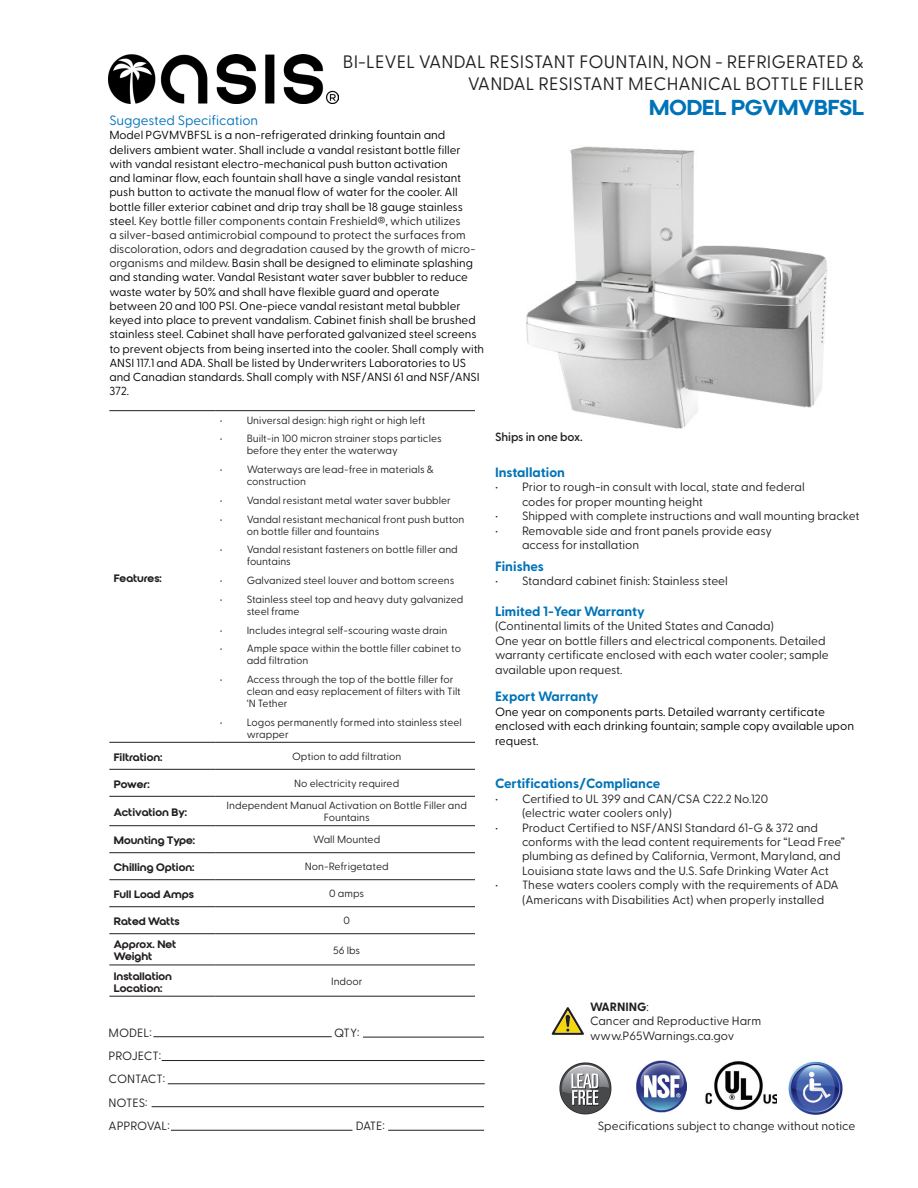
<style>
.page{position:relative;width:918px;height:1188px;background:#fff}
.page>*{position:absolute;margin:0;border:0;box-sizing:border-box;transform-origin:0 0}
.t1{font:21px "Qualy";color:#0073b8}
.t2{font:18px "Greycliff CF";letter-spacing:.01em;color:#231f20}
.t3{font:700 13.5px "Greycliff CF";color:#0073b8}
.t4{font:13.5px "Greycliff CF";color:#0073b8}
.t5{font:12px/14.4px "Greycliff CF";color:#231f20}
.t6{font:12px/14.4px "Greycliff CF";color:#000}
.t7{font:600 12px "Greycliff CF";letter-spacing:-.01em;color:#231f20}
.t8{font:700 12px "Greycliff CF";color:#231f20}
.t9{font:11.7px/14.2px "Greycliff CF";color:#000}
.t10{font:10.5px/12px "Greycliff CF";color:#231f20}
.t11{font:10.5px/12px "Qualy";color:#231f20}
.s1{font-size:11.7px}
.s2{font-size:12px}
.s3{color:#231f20}
.s4{font-weight:400}
</style>
<div class="page">
<img style="left:526px;top:146px;width:302px;height:283px">
<hr style="left:109px;top:410px;width:106px;height:1px;background:#231f20">
<hr style="left:215px;top:410px;width:264px;height:1px;background:#231f20">
<hr style="left:109px;top:742px;width:106px;height:1px;background:#231f20">
<hr style="left:215px;top:742px;width:263px;height:1px;background:#231f20">
<hr style="left:109px;top:769px;width:106px;height:1px;background:#231f20">
<hr style="left:215px;top:769px;width:263px;height:1px;background:#231f20">
<hr style="left:109px;top:796px;width:106px;height:1px;background:#231f20">
<hr style="left:215px;top:796px;width:263px;height:1px;background:#231f20">
<hr style="left:109px;top:825px;width:106px;height:1px;background:#231f20">
<hr style="left:215px;top:825px;width:263px;height:1px;background:#231f20">
<hr style="left:109px;top:852px;width:106px;height:1px;background:#231f20">
<hr style="left:215px;top:852px;width:264px;height:1px;background:#231f20">
<hr style="left:109px;top:879px;width:106px;height:1px;background:#231f20">
<hr style="left:215px;top:879px;width:264px;height:1px;background:#231f20">
<hr style="left:109px;top:906px;width:106px;height:1px;background:#231f20">
<hr style="left:215px;top:906px;width:264px;height:1px;background:#231f20">
<hr style="left:109px;top:933px;width:106px;height:1px;background:#231f20">
<hr style="left:215px;top:933px;width:264px;height:1px;background:#231f20">
<hr style="left:109px;top:965px;width:106px;height:1px;background:#231f20">
<hr style="left:215px;top:965px;width:264px;height:1px;background:#231f20">
<hr style="left:109px;top:996px;width:106px;height:1px;background:#231f20">
<hr style="left:215px;top:996px;width:264px;height:1px;background:#231f20">
<img style="left:108px;top:54px;width:231px;height:49px">
<hr style="left:153px;top:1036px;width:179px;height:1px;background:#231f20">
<hr style="left:168px;top:1084px;width:317px;height:1px;background:#231f20">
<hr style="left:162px;top:1060px;width:322px;height:1px;background:#231f20">
<hr style="left:388px;top:1130px;width:96px;height:1px;background:#231f20">
<hr style="left:171px;top:1130px;width:181px;height:1px;background:#231f20">
<hr style="left:152px;top:1106px;width:332px;height:1px;background:#231f20">
<hr style="left:363px;top:1037px;width:121px;height:1px;background:#231f20">
<svg style="left:551px;top:1007px;width:33px;height:28px"></svg>
<img style="left:636px;top:1061px;width:51px;height:51px">
<img style="left:705px;top:1061px;width:72px;height:50px">
<img style="left:789px;top:1061px;width:53px;height:54px">
<img style="left:559px;top:1062px;width:52px;height:52px">
<div style="left:476px;top:394px;width:8px;height:623px;background:#fff"></div>
<p class="t2" style="left:343px;top:49px;width:523px">BI-LEVEL VANDAL RESISTANT FOUNTAIN, NON - REFRIGERATED &amp;</p>
<p class="t2" style="left:468px;top:70px;width:398px">VANDAL RESISTANT MECHANICAL BOTTLE FILLER</p>
<p class="t1" style="left:649px;top:95px;width:216px">MODEL PGVMVBFSL</p>
<p class="t4" style="left:109px;top:110px;width:150px">Suggested Specification</p>
<p class="t6" style="left:109px;top:127px;width:338px"><span class="s1">Model PGVMVBFSL</span> is a non-refrigerated drinking fountain and</p>
<p class="t9" style="left:109px;top:142px;width:376px"><span class="s2">delivers ambient water</span>. Shall include a vandal resistant bottle filler with vandal resistant electro-mechanical push button activation<br>and laminar flow, each fountain shall have a single vandal resistant push button to activate the manual flow of water for the cooler. All bottle filler exterior cabinet and drip tray shall be 18 gauge stainless steel. <span class="s3">Key bottle filler components contain Freshield®, which utilizes<br>a silver-based antimicrobial compound to protect the surfaces from discoloration, odors and degradation caused by the growth of micro&shy;organisms and mildew.</span> Basin shall be designed to eliminate splashing and standing water. Vandal Resistant water saver bubbler to reduce waste water by 50% and shall have flexible guard and operate between 20 and 100 PSI. One-piece vandal resistant metal bubbler keyed into place to prevent vandalism. Cabinet finish shall be brushed stainless steel. Cabinet shall have perforated galvanized steel screens to prevent objects from being inserted into the cooler. Shall comply with ANSI 117.1 and ADA. Shall be listed by Underwriters Laboratories to US and Canadian standards. Shall comply with NSF/ANSI 61 and NSF/ANSI 372.</p>
<p class="t11" style="left:114px;top:572px;width:49px">Features:</p>
<p class="t10" style="left:220px;top:413px;width:207px">• Universal design: high right or high left</p>
<p class="t10" style="left:247px;top:432px;width:196px;text-indent:-27px">• Built-in 100 micron strainer stops particles before they enter the waterway</p>
<p class="t10" style="left:247px;top:463px;width:189px;text-indent:-27px">• Waterways are lead-free in materials &amp; construction</p>
<p class="t10" style="left:220px;top:493px;width:233px">• Vandal resistant metal water saver bubbler</p>
<p class="t10" style="left:247px;top:512px;width:219px;text-indent:-27px">• Vandal resistant mechanical front push button on bottle filler and fountains</p>
<p class="t10" style="left:247px;top:543px;width:213px;text-indent:-27px">• Vandal resistant fasteners on bottle filler and fountains</p>
<p class="t10" style="left:220px;top:574px;width:236px">• Galvanized steel louver and bottom screens</p>
<p class="t10" style="left:247px;top:592px;width:218px;text-indent:-27px">• Stainless steel top and heavy duty galvanized steel frame</p>
<p class="t10" style="left:220px;top:623px;width:229px">• Includes integral self-scouring waste drain</p>
<p class="t10" style="left:247px;top:642px;width:216px;text-indent:-27px">• Ample space within the bottle filler cabinet to add filtration</p>
<p class="t10" style="left:247px;top:673px;width:216px;text-indent:-27px">• Access through the top of the bottle filler for clean and easy replacement of filters with Tilt ‘N Tether</p>
<p class="t10" style="left:247px;top:715px;width:217px;text-indent:-27px">• Logos permanently formed into stainless steel wrapper</p>
<p class="t11" style="left:114px;top:751px;width:50px">Filtration:</p>
<p class="t10" style="left:292px;top:750px;width:111px">Option to add filtration</p>
<p class="t11" style="left:114px;top:778px;width:37px">Power:</p>
<p class="t10" style="left:294px;top:777px;width:106px">No electricity required</p>
<p class="t11" style="left:114px;top:807px;width:75px">Activation By:</p>
<p class="t10" style="left:227px;top:799px;width:242px">Independent Manual Activation on Bottle Filler and</p>
<p class="t10" style="left:324px;top:811px;width:47px">Fountains</p>
<p class="t11" style="left:114px;top:835px;width:83px">Mounting Type:</p>
<p class="t10" style="left:313px;top:833px;width:68px">Wall Mounted</p>
<p class="t11" style="left:114px;top:862px;width:82px">Chilling Option:</p>
<p class="t10" style="left:305px;top:860px;width:85px">Non-Refrigetated</p>
<p class="t11" style="left:114px;top:889px;width:82px">Full Load Amps</p>
<p class="t10" style="left:329px;top:887px;width:36px">0 amps</p>
<p class="t11" style="left:114px;top:916px;width:67px">Rated Watts</p>
<p class="t10" style="left:344px;top:914px;width:8px">0</p>
<p class="t11" style="left:114px;top:939px;width:64px">Approx. Net<br>Weight</p>
<p class="t10" style="left:333px;top:943px;width:29px">56 lbs</p>
<p class="t11" style="left:114px;top:970px;width:60px">Installation<br>Location:</p>
<p class="t10" style="left:331px;top:974px;width:33px">Indoor</p>
<p class="t5" style="left:109px;top:1024px;width:45px">MODEL:</p>
<p class="t5" style="left:334px;top:1024px;width:27px">QTY:</p>
<p class="t5" style="left:109px;top:1048px;width:54px">PROJECT:</p>
<p class="t5" style="left:109px;top:1071px;width:58px">CONTACT:</p>
<p class="t5" style="left:109px;top:1094px;width:40px">NOTES:</p>
<p class="t5" style="left:109px;top:1118px;width:63px">APPROVAL:</p>
<p class="t5" style="left:356px;top:1118px;width:31px">DATE:</p>
<p class="t7" style="left:495px;top:429px;width:89px">Ships in one box.</p>
<p class="t3" style="left:495px;top:464px;width:72px">Installation</p>
<p class="t5" style="left:522px;top:479px;width:284px;text-indent:-27px">• Prior to rough-in consult with local, state and federal codes for proper mounting height</p>
<p class="t5" style="left:495px;top:508px;width:366px">• Shipped with complete instructions and wall mounting bracket</p>
<p class="t5" style="left:522px;top:522px;width:252px;text-indent:-27px">• Removable side and front panels provide easy access for installation</p>
<p class="t3" style="left:495px;top:558px;width:51px">Finishes</p>
<p class="t5" style="left:495px;top:573px;width:234px">• Standard cabinet finish: Stainless steel</p>
<p class="t3" style="left:495px;top:603px;width:151px">Limited 1-Year Warranty</p>
<p class="t5" style="left:495px;top:618px;width:335px">(Continental limits of the United States and Canada)<br>One year on bottle fillers and electrical components. Detailed warranty certificate enclosed with each water cooler; sample available upon request.</p>
<p class="t3" style="left:495px;top:689px;width:105px">Export Warranty</p>
<p class="t6" style="left:495px;top:704px;width:361px">One year on components parts. Detailed warranty certificate enclosed with each drinking fountain; sample copy available upon request.</p>
<p class="t3" style="left:495px;top:776px;width:167px">Certifications/Compliance</p>
<p class="t5" style="left:522px;top:791px;width:248px;text-indent:-27px">• Certified to UL 399 and CAN/CSA C22.2 No.120 (electric water coolers only)</p>
<p class="t5" style="left:522px;top:819px;width:324px;text-indent:-27px">• Product Certified to NSF/ANSI Standard 61-G &amp; 372 and conforms with the lead content requirements for “Lead Free” plumbing as defined by California, Vermont, Maryland, and Louisiana state laws and the U.S. Safe Drinking Water Act</p>
<p class="t5" style="left:522px;top:877px;width:318px;text-indent:-27px">• These waters coolers comply with the requirements of ADA (Americans with Disabilities Act) when properly installed</p>
<p class="t8" style="left:590px;top:1000px;width:60px">WARNING<span class="s4">:</span></p>
<p class="t5" style="left:590px;top:1013px;width:173px">Cancer and Reproductive Harm</p>
<p class="t5" style="left:590px;top:1027px;width:146px">www.P65Warnings.ca.gov</p>
<p class="t5" style="left:598px;top:1117px;width:259px">Specifications subject to change without notice</p>
</div>
